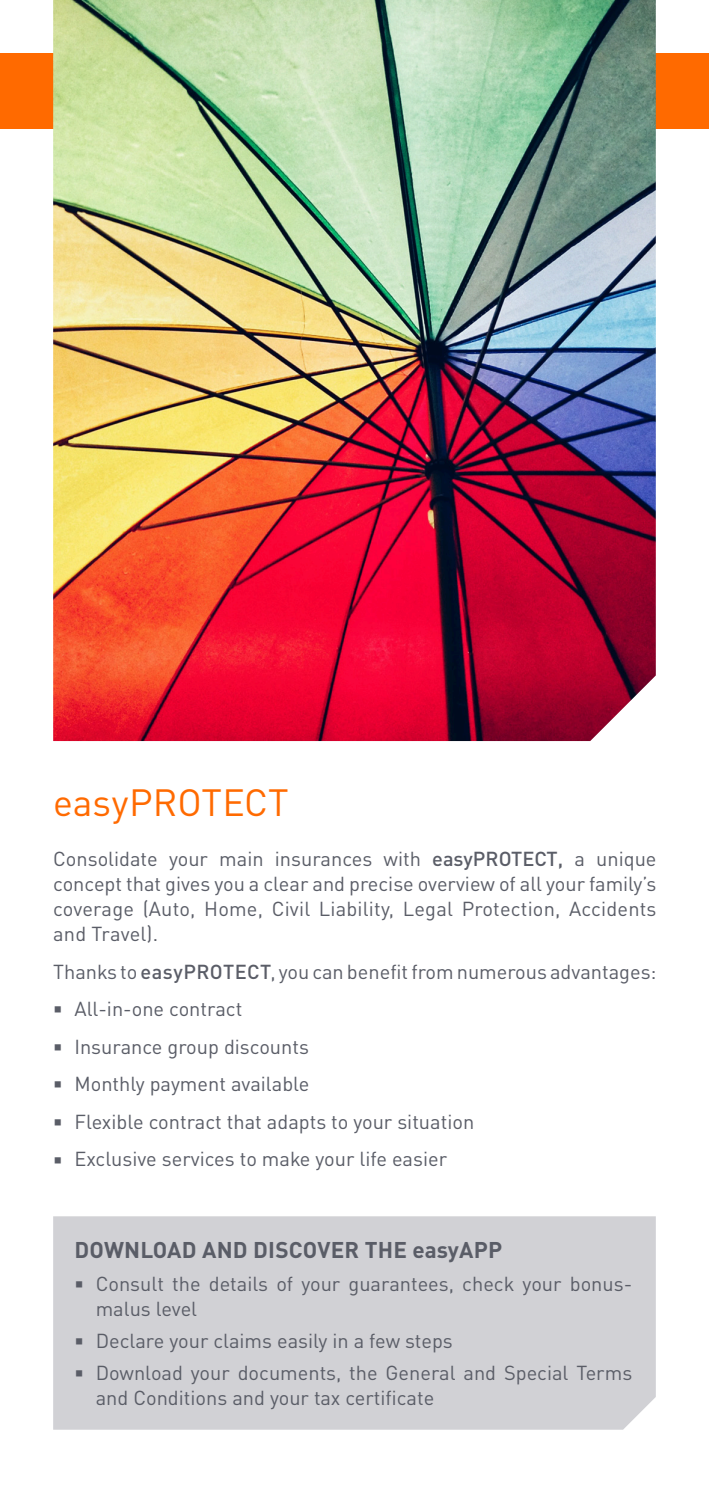
<style>
.page{position:relative;width:709px;height:1489px;background:#fff}
.page>*{position:absolute;margin:0;border:0;box-sizing:border-box;transform-origin:0 0}
.t1{font:37.5px "DIN Pro";color:#ff6a00}
.t2{font:700 22.5px "DIN Pro";letter-spacing:.01em;color:#5a5d67}
.t3{font:20px/37.5px "DIN Pro";color:#5a5d67}
.s1{font-weight:500}
</style>
<div class="page">
<div style="left:0;top:53px;width:709px;height:75px;background:#ff6a00"></div>
<img style="left:53px;top:0;width:603px;height:741px">
<div style="left:53px;top:1216px;width:603px;height:213px;background:#d1d1d5"></div>
<svg style="left:76px;top:1280px;width:6px;height:7px"></svg>
<svg style="left:76px;top:1338px;width:6px;height:6px"></svg>
<svg style="left:76px;top:1370px;width:6px;height:6px"></svg>
<h1 class="t1" style="left:53px;top:777px;width:237px">easyPROTECT</h1>
<p class="t3" style="left:53px;top:845px;width:605px;line-height:25px;text-align:justify">Consolidate your main insurances with <span class="s1">easyPROTECT,</span> a unique concept that gives you a clear and precise overview of all your family’s coverage (Auto, Home, Civil Liability, Legal Protection, Accidents and Travel).</p>
<p class="t3" style="left:74px;top:951px;width:583px;text-indent:-21px">Thanks to <span class="s1">easyPROTECT</span>, you can benefit from numerous advantages:<br>All-in-one contract<br>Insurance group discounts<br>Monthly payment available<br>Flexible contract that adapts to your situation<br>Exclusive services to make your life easier</p>
<p class="t2" style="left:74px;top:1234px;width:429px">DOWNLOAD AND DISCOVER THE easyAPP</p>
<p class="t3" style="left:96px;top:1269px;width:538px;line-height:25px">Consult the details of your guarantees, check your bonus&shy;malus level</p>
<p class="t3" style="left:96px;top:1323px;width:538px;line-height:32px">Declare your claims easily in a few steps<br>Download your documents, the General and Special Terms</p>
<p class="t3" style="left:96px;top:1377px;width:340px">and Conditions and your tax certificate</p>
</div>
